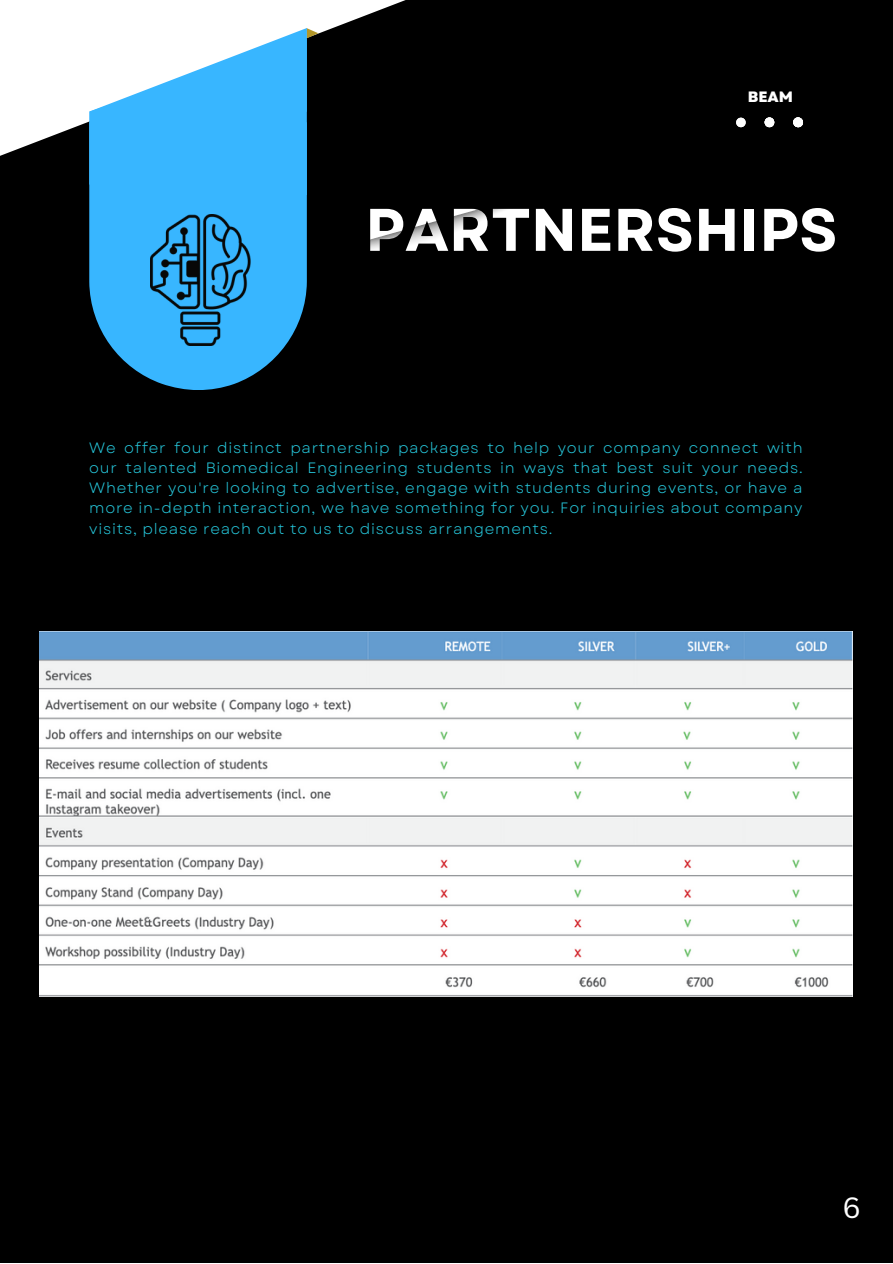
<style>
.page{position:relative;width:893px;height:1264px;background:#fff}
.page>*{position:absolute;margin:0;border:0;box-sizing:border-box;transform-origin:0 0}
.t1{font:700 60px "Garet";color:#fff}
.t2{font:28.5px "Canva Sans";color:#fff}
.t3{font:15px/20.2px "Garet";letter-spacing:.05em;color:#26c6da;text-align:justify}
.t4{font:800 15px "Garet";color:#fff}
</style>
<div class="page">
<div style="left:0;top:0;width:892px;height:1262px;background:#000"></div>
<svg style="left:0;top:0;width:405px;height:156px;fill:#fff"></svg>
<svg style="left:89px;top:195px;width:218px;height:195px;fill:#38b6ff"></svg>
<svg style="left:89px;top:28px;width:229px;height:167px;background:#65bff2"></svg>
<svg style="left:736px;top:118px;width:9px;height:9px"></svg>
<svg style="left:764px;top:117px;width:10px;height:10px"></svg>
<svg style="left:793px;top:117px;width:10px;height:10px"></svg>
<img style="left:150px;top:214px;width:105px;height:131px">
<img style="left:40px;top:631px;width:812px;height:365px">
<p class="t4" style="left:747px;top:86px;width:47px">BEAM</p>
<p class="t1" style="left:365px;top:187px;width:474px">PARTNERSHIPS</p>
<p class="t3" style="left:89px;top:437px;width:714px">We offer four distinct partnership packages to help your company connect with our talented Biomedical Engineering students in ways that best suit your needs.<br>Whether you're looking to advertise, engage with students during events, or have a more in-depth interaction, we have something for you. For inquiries about company visits, please reach out to us to discuss arrangements.</p>
<p class="t2" style="left:842px;top:1187px;width:20px">6</p>
</div>
